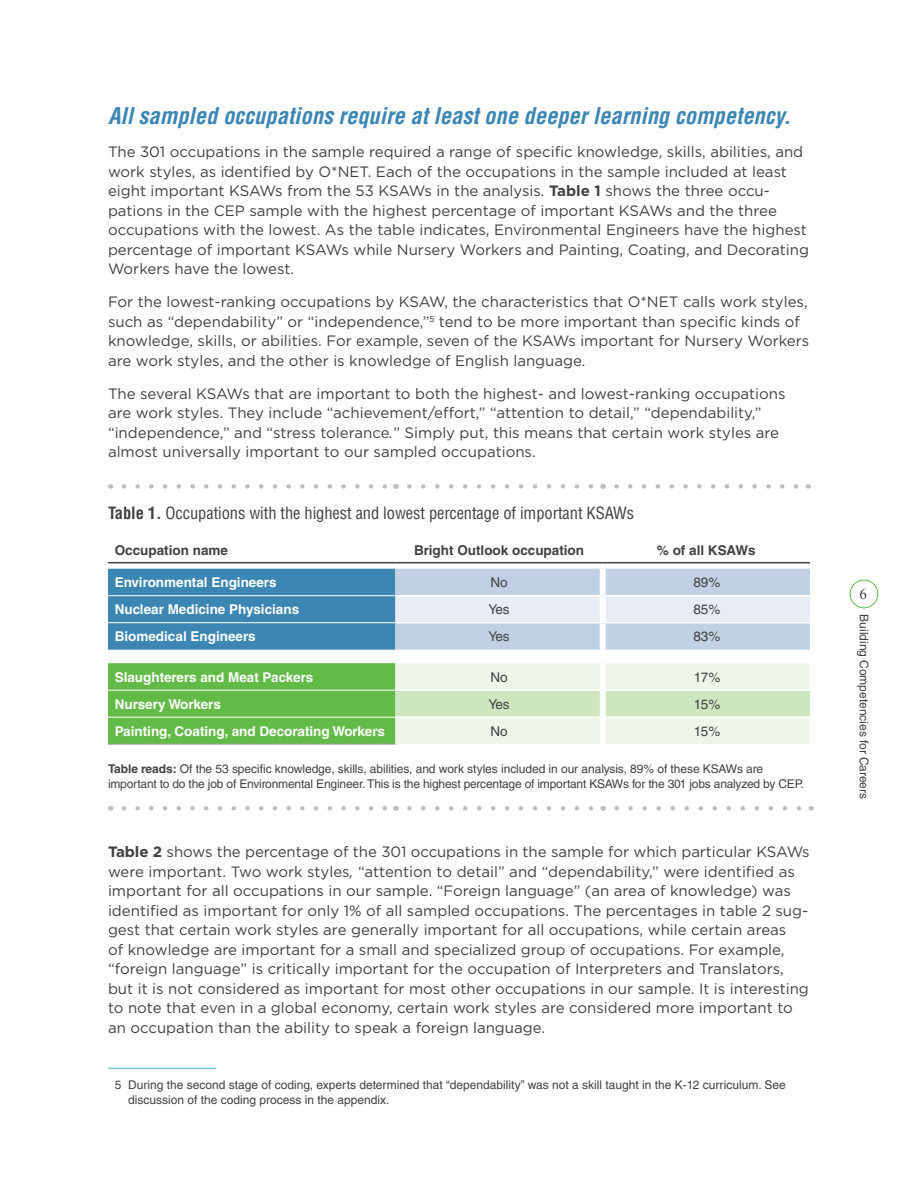
<style>
.page{position:relative;width:918px;height:1188px;background:#fff}
.page>*{position:absolute;margin:0;border:0;box-sizing:border-box;transform-origin:0 0}
.t1{font:italic 700 condensed 22.5px "Helvetica LT Std";color:#3c86b4}
.t2{font:condensed 16.5px "Helvetica LT Std";letter-spacing:-.005em;color:#414042}
.t3{font:15px/19.5px "Gotham";color:#414042}
.t4{font:15px "Times New Roman";color:#414042}
.t5{font:700 13.5px "Helvetica LT Std";color:#fff}
.t6{font:700 13.5px "Helvetica LT Std";color:#414042}
.t7{font:13.5px "Helvetica LT Std";color:#414042}
.t8{font:12px/15px "Helvetica LT Std";letter-spacing:-.005em;color:#414042}
.s1{font-weight:700}
.s2{font-style:italic}
</style>
<div class="page">
<div style="left:850px;top:580px;width:28px;height:28px;border:1px solid #62bb46;border-radius:50%"></div>
<svg style="left:108px;top:569px;width:702px;height:81px;background:#92b7d2"></svg>
<svg style="left:108px;top:663px;width:702px;height:81px;background:#adda9d"></svg>
<div style="left:600px;top:569px;width:6px;height:26px;background:#fff"></div>
<div style="left:600px;top:596px;width:6px;height:26px;background:#fff"></div>
<div style="left:600px;top:623px;width:6px;height:27px;background:#fff"></div>
<div style="left:600px;top:663px;width:6px;height:26px;background:#fff"></div>
<div style="left:600px;top:691px;width:6px;height:25px;background:#fff"></div>
<div style="left:600px;top:718px;width:6px;height:26px;background:#fff"></div>
<hr style="left:395px;top:595px;width:208px;height:1px;background:#fff">
<hr style="left:603px;top:595px;width:207px;height:1px;background:#fff">
<hr style="left:395px;top:622px;width:208px;height:1px;background:#fff">
<hr style="left:603px;top:622px;width:207px;height:1px;background:#fff">
<hr style="left:395px;top:689px;width:208px;height:2px;background:#fff">
<hr style="left:603px;top:689px;width:207px;height:2px;background:#fff">
<hr style="left:395px;top:716px;width:208px;height:2px;background:#fff">
<hr style="left:603px;top:716px;width:207px;height:2px;background:#fff">
<svg style="left:124px;top:484px;width:263px;height:5px"></svg>
<svg style="left:409px;top:484px;width:184px;height:5px"></svg>
<svg style="left:616px;top:484px;width:183px;height:5px"></svg>
<svg style="left:124px;top:806px;width:263px;height:5px"></svg>
<svg style="left:409px;top:806px;width:184px;height:5px"></svg>
<svg style="left:617px;top:806px;width:184px;height:5px"></svg>
<hr style="left:108px;top:744px;width:287px;height:1px;background:#a7a9ac">
<hr style="left:108px;top:595px;width:287px;height:1px;background:#fff">
<hr style="left:108px;top:622px;width:287px;height:1px;background:#fff">
<hr style="left:108px;top:690px;width:287px;height:1px;background:#fff">
<hr style="left:108px;top:717px;width:287px;height:1px;background:#fff">
<hr style="left:108px;top:562px;width:287px;height:1px;background:#414042">
<hr style="left:395px;top:562px;width:208px;height:1px;background:#414042">
<hr style="left:603px;top:562px;width:207px;height:1px;background:#414042">
<hr style="left:108px;top:1068px;width:108px;height:1px;background:#76cedb">
<h1 class="t1" style="left:108px;top:102px;width:685px">All sampled occupations require at least one deeper learning competency.</h1>
<p class="t3" style="left:108px;top:142px;width:702px">The 301 occupations in the sample required a range of specific knowledge, skills, abilities, and work styles, as identified by O*NET. Each of the occupations in the sample included at least eight important KSAWs from the 53 KSAWs in the analysis. <span class="s1">Table 1</span> shows the three occu&shy;pations in the CEP sample with the highest percentage of important KSAWs and the three occupations with the lowest. As the table indicates, Environmental Engineers have the highest percentage of important KSAWs while Nursery Workers and Painting, Coating, and Decorating Workers have the lowest.</p>
<p class="t3" style="left:108px;top:292px;width:703px">For the lowest-ranking occupations by KSAW, the characteristics that O*NET calls work styles, such as “dependability” or “independence,”<sup>5</sup> tend to be more important than specific kinds of knowledge, skills, or abilities. For example, seven of the KSAWs important for Nursery Workers are work styles, and the other is knowledge of English language.</p>
<p class="t3" style="left:108px;top:384px;width:679px">The several KSAWs that are important to both the highest- and lowest-ranking occupations are work styles. They include “achievement/effort,” “attention to detail,” “dependability,” “independence,” and “stress tolerance<span class="s2">.</span>” Simply put, this means that certain work styles are almost universally important to our sampled occupations.</p>
<p class="t2" style="left:108px;top:502px;width:528px"><span class="s1">Table 1.</span> Occupations with the highest and lowest percentage of important KSAWs</p>
<p class="t6" style="left:115px;top:542px;width:115px">Occupation name</p>
<p class="t6" style="left:414px;top:542px;width:172px">Bright Outlook occupation</p>
<p class="t6" style="left:657px;top:542px;width:100px">% of all KSAWs</p>
<p class="t5" style="left:115px;top:574px;width:163px">Environmental Engineers</p>
<p class="t7" style="left:490px;top:574px;width:19px">No</p>
<p class="t7" style="left:693px;top:574px;width:29px">89%</p>
<p class="t5" style="left:115px;top:601px;width:186px">Nuclear Medicine Physicians</p>
<p class="t7" style="left:488px;top:601px;width:23px">Yes</p>
<p class="t7" style="left:693px;top:601px;width:29px">85%</p>
<p class="t5" style="left:115px;top:628px;width:142px">Biomedical Engineers</p>
<p class="t7" style="left:488px;top:628px;width:23px">Yes</p>
<p class="t7" style="left:693px;top:628px;width:29px">83%</p>
<p class="t5" style="left:115px;top:669px;width:200px">Slaughterers and Meat Packers</p>
<p class="t7" style="left:490px;top:669px;width:19px">No</p>
<p class="t7" style="left:694px;top:669px;width:28px">17%</p>
<p class="t5" style="left:115px;top:696px;width:108px">Nursery Workers</p>
<p class="t7" style="left:488px;top:696px;width:23px">Yes</p>
<p class="t7" style="left:694px;top:696px;width:28px">15%</p>
<p class="t5" style="left:115px;top:723px;width:272px">Painting, Coating, and Decorating Workers</p>
<p class="t7" style="left:490px;top:723px;width:19px">No</p>
<p class="t7" style="left:694px;top:723px;width:28px">15%</p>
<p class="t8" style="left:108px;top:761px;width:697px"><span class="s1">Table reads:</span> Of the 53 specific knowledge, skills, abilities, and work styles included in our analysis, 89% of these KSAWs are important to do the job of Environmental Engineer. This is the highest percentage of important KSAWs for the 301 jobs analyzed by CEP.</p>
<p class="t3" style="left:108px;top:842px;width:703px"><span class="s1">Table 2</span> shows the percentage of the 301 occupations in the sample for which particular KSAWs were important. Two work styles<span class="s2">,</span> “attention to detail” and “dependability,” were identified as important for all occupations in our sample. “Foreign language” (an area of knowledge) was identified as important for only 1% of all sampled occupations. The percentages in table 2 sug&shy;gest that certain work styles are generally important for all occupations, while certain areas<br>of knowledge are important for a small and specialized group of occupations. For example, “foreign language” is critically important for the occupation of Interpreters and Translators, but it is not considered as important for most other occupations in our sample. It is interesting to note that even in a global economy, certain work styles are considered more important to an occupation than the ability to speak a foreign language.</p>
<p class="t8" style="left:128px;top:1077px;width:659px;text-indent:-14px">5 During the second stage of coding, experts determined that “dependability” was not a skill taught in the K-12 curriculum. See discussion of the coding process in the appendix.</p>
<p class="t4" style="left:860px;top:584px;width:9px">6</p>
<p class="t8" style="left:871px;top:614px;width:186px;rotate:90deg">Building Competencies for Careers</p>
</div>
